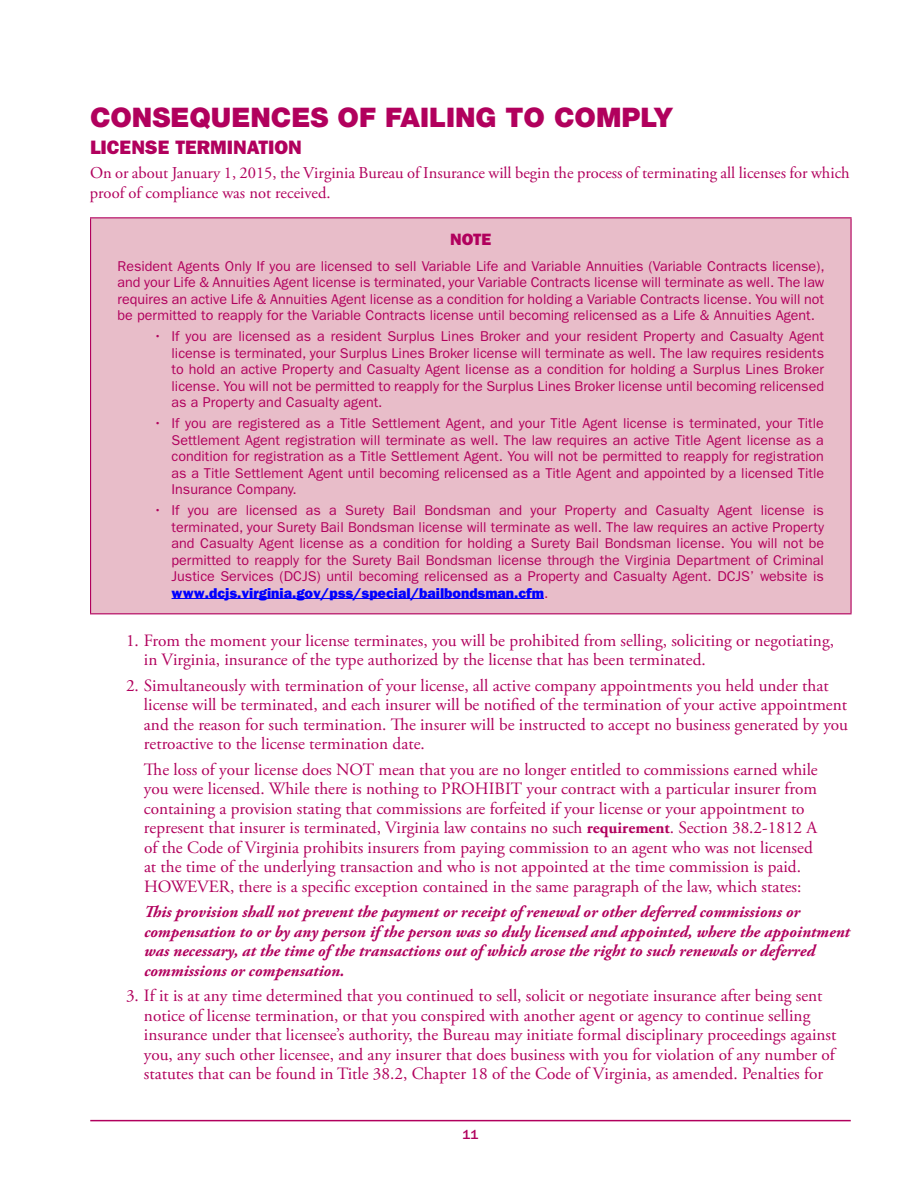
<style>
.page{position:relative;width:918px;height:1188px;background:#fff}
.page>*{position:absolute;margin:0;border:0;box-sizing:border-box;transform-origin:0 0}
.t1{font:900 27px "Helvetica Neue LT Std";color:#b1005d}
.t2{font:19.5px "ITC Franklin Gothic Std Hvy";color:#b1005d}
.t3{font:17.25px/19.5px "Adobe Garamond Pro";color:#b1005d}
.t4{font:italic 700 16.5px/19.5px "Adobe Garamond Pro";color:#b1005d}
.t5{font:16.5px/19.5px "Adobe Garamond Pro";color:#b1005d}
.t6{font:16.5px "ITC Franklin Gothic Std Hvy";color:#b1005d}
.t7{font:14.25px/16.5px "ITC Franklin Gothic Std";color:#b1005d;text-align:justify}
.t8{font:14.25px "ITC Franklin Gothic Std Hvy";color:#00f}
.t9{font:500 13.5px "ITC Franklin Gothic Std";color:#b1005d}
.s1{font-family:"ITC Franklin Gothic Std";color:#b1005d}
.s2{font-weight:700;font-size:16.5px}
</style>
<div class="page">
<hr style="left:90px;top:1120px;width:761px;height:1px;background:#b1005d">
<div style="left:91px;top:218px;width:760px;height:396px;background:#e8bdc9"></div>
<hr style="left:90px;top:217px;width:762px;height:1px;background:#b1005d">
<hr style="left:90px;top:218px;width:1px;height:395px;background:#b1005d">
<hr style="left:850px;top:218px;width:2px;height:395px;background:#b1005d">
<hr style="left:90px;top:613px;width:762px;height:1px;background:#b1005d">
<hr style="left:172px;top:598px;width:372px;height:1px;background:#00f">
<h1 class="t1" style="left:90px;top:102px;width:62px">CONSE</h1>
<h1 class="t1" style="left:189px;top:102px;width:485px">QUENCES OF FAILING TO COMPLY</h1>
<h2 class="t2" style="left:90px;top:136px;width:213px">License Termination</h2>
<p class="t5" style="left:90px;top:164px;width:761px">On or about January 1, 2015, the Virginia Bureau of Insurance will begin the process of terminating all licenses for which proof of compliance was not received.</p>
<p class="t6" style="left:450px;top:230px;width:12px">NOT</p>
<p class="t6" style="left:482px;top:230px;width:11px">E</p>
<p class="t7" style="left:118px;top:258px;width:709px">Resident Agents Only If you are licensed to sell Variable Life and Variable Annuities (Variable Contracts license), and your Life &amp; Annuities Agent license is terminated, your Variable Contracts license will terminate as well. The law requires an active Life &amp; Annuities Agent license as a condition for holding a Variable Contracts license. You will not be permitted to reapply for the Variable Contracts license until becoming relicensed as a Life &amp; Annuities Agent.</p>
<p class="t7" style="left:172px;top:328px;width:654px;text-indent:-18px">• If you are licensed as a resident Surplus Lines Broker and your resident Property and Casualty Agent license is terminated, your Surplus Lines Broker license will terminate as well. The law requires residents to hold an active Property and Casualty Agent license as a condition for holding a Surplus Lines Broker license. You will not be permitted to reapply for the Surplus Lines Broker license until becoming relicensed as a Property and Casualty agent.</p>
<p class="t7" style="left:172px;top:415px;width:654px;text-indent:-18px">• If you are registered as a Title Settlement Agent, and your Title Agent license is terminated, your Title Settlement Agent registration will terminate as well. The law requires an active Title Agent license as a condition for registration as a Title Settlement Agent. You will not be permitted to reapply for registration as a Title Settlement Agent until becoming relicensed as a Title Agent and appointed by a licensed Title Insurance Company.</p>
<p class="t7" style="left:172px;top:502px;width:654px;text-indent:-18px">• If you are licensed as a Surety Bail Bondsman and your Property and Casualty Agent license is terminated, your Surety Bail Bondsman license will terminate as well. The law requires an active Property and Casualty Agent license as a condition for holding a Surety Bail Bondsman license. You will not be permitted to reapply for the Surety Bail Bondsman license through the Virginia Department of Criminal Justice Services (DCJS) until becoming relicensed as a Property and Casualty Agent. DCJS’ website is</p>
<p class="t8" style="left:172px;top:585px;width:378px">www.dcjs.virginia.gov/pss/special/bailbondsman.cfm<span class="s1">.</span></p>
<p class="t3" style="left:144px;top:631px;width:692px;text-indent:-18px">1. From the moment your license terminates, you will be prohibited from selling, soliciting or negotiating, in Virginia, insurance of the type authorized by the license that has been terminated.</p>
<p class="t3" style="left:144px;top:676px;width:706px;text-indent:-18px">2. Simultaneously with termination of your license, all active company appointments you held under that license will be terminated, and each insurer will be notified of the termination of your active appointment and the reason for such termination. The insurer will be instructed to accept no business generated by you retroactive to the license termination date.</p>
<p class="t3" style="left:144px;top:760px;width:675px">The loss of your license does NOT mean that you are no longer entitled to commissions earned while you were licensed. While there is nothing to PROHIBIT your contract with a particular insurer from containing a provision stating that commissions are forfeited if your license or your appointment to represent that insurer is terminated, Virginia law contains no such <span class="s2">requirement</span>. Section 38.2-1812 A of the Code of Virginia prohibits insurers from paying commission to an agent who was not licensed at the time of the underlying transaction and who is not appointed at the time commission is paid.<br>HOWEVER, there is a specific exception contained in the same paragraph of the law, which states:</p>
<p class="t4" style="left:144px;top:903px;width:707px">This provision shall not prevent the payment or receipt of renewal or other deferred commissions or compensation to or by any person if the person was so duly licensed and appointed, where the appointment was necessary, at the time of the transactions out of which arose the right to such renewals or deferred commissions or compensation.</p>
<p class="t3" style="left:144px;top:987px;width:694px;text-indent:-18px">3. If it is at any time determined that you continued to sell, solicit or negotiate insurance after being sent notice of license termination, or that you conspired with another agent or agency to continue selling insurance under that licensee’s authority, the Bureau may initiate formal disciplinary proceedings against you, any such other licensee, and any insurer that does business with you for violation of any number of statutes that can be found in Title 38.2, Chapter 18 of the Code of Virginia, as amended. Penalties for</p>
<p class="t9" style="left:463px;top:1127px;width:17px">11</p>
</div>
